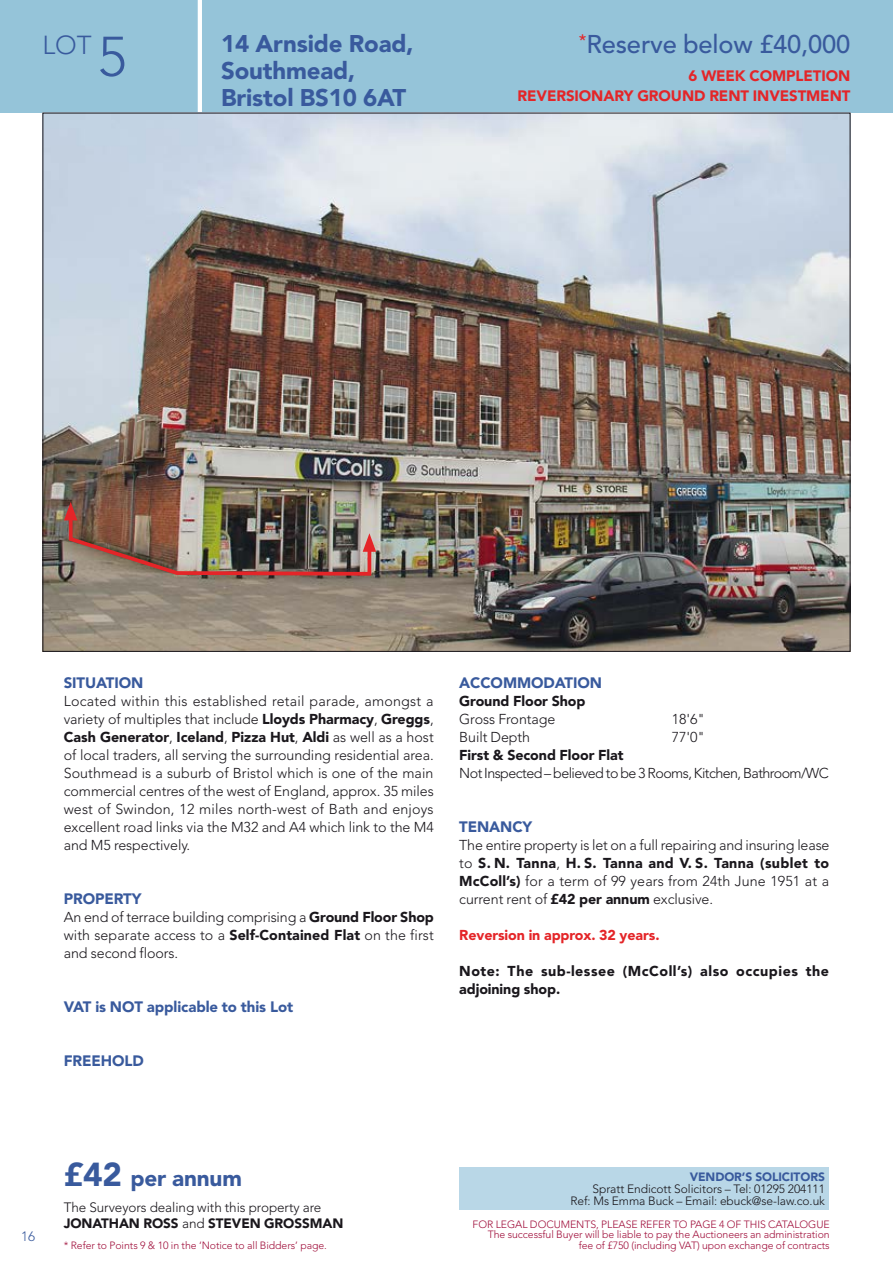
<style>
.page{position:relative;width:893px;height:1263px;background:#fff}
.page>*{position:absolute;margin:0;border:0;box-sizing:border-box;transform-origin:0 0}
.t1{font:300 25.8px "Avenir LT Std";color:#395a9d}
.t2{font:500 25.5px "Avenir LT Std";letter-spacing:-.005em;color:#395a9d}
.t3{font:900 24px/27px "Avenir LT Std";letter-spacing:-.005em;color:#395a9d}
.t4{font:900 22.5px "Avenir LT Std";letter-spacing:-.005em;color:#395a9d}
.t5{font:900 15px "Avenir LT Std";letter-spacing:-.005em;color:#395a9d}
.t6{font:900 15px/19.5px "Avenir LT Std";letter-spacing:-.005em;color:#e42528;text-align:right}
.t7{font:300 14.25px/18px "Avenir LT Std";letter-spacing:-.005em;color:#1a171c;text-align:justify}
.t8{font:900 14.25px/18px "Avenir LT Std";letter-spacing:.035em;color:#1a171c}
.t9{font:300 14.25px "Avenir LT Std";letter-spacing:-.04em;color:#1a171c}
.t10{font:900 14.25px "Avenir LT Std";letter-spacing:-.005em;color:#1a171c}
.t11{font:900 14.25px "Avenir LT Std";letter-spacing:-.005em;color:#e42528}
.t12{font:300 13.5px/16.5px "Avenir LT Std";letter-spacing:-.005em;color:#1a171c}
.t13{font:300 13.5px "Avenir LT Std";color:#395a9d}
.t14{font:300 12px/12px "Avenir LT Std";letter-spacing:-.005em;color:#1a171c;text-align:right}
.t15{font:900 12px "Avenir LT Std";letter-spacing:-.005em;color:#395a9d}
.t16{font:300 10.5px/10.5px "Avenir LT Std";letter-spacing:-.005em;color:#a00f3b;text-align:right}
.s1{font-size:55.5px}
.s2{font-weight:900}
.s3{font-size:33px}
</style>
<div class="page">
<div style="left:0;top:0;width:893px;height:113px;background:#95c4d9"></div>
<hr style="left:198px;top:0;width:4px;height:113px;background:#fff">
<img style="left:45px;top:115px;width:803px;height:535px">
<div style="left:459px;top:1167px;width:370px;height:43px;background:#b9d7e7"></div>
<img style="left:64px;top:502px;width:312px;height:75px">
<h1 class="t1" style="left:43px;top:30px;width:86px">LOT <span class="s1">5</span></h1>
<h3 class="t3" style="left:221px;top:30px;width:194px">14 Arnside Road,<br>Southmead,<br>Bristol BS10 6AT</h3>
<h2 class="t2" style="left:579px;top:30px;width:273px"><sup>*</sup>Reserve below £40,000</h2>
<p class="t6" style="left:518px;top:66px;width:334px">6 WEEK COMPLETION<br>REVERSIONARY GROUND RENT INVESTMENT</p>
<p class="t5" style="left:64px;top:673px;width:81px">SITUATION</p>
<p class="t7" style="left:64px;top:692px;width:372px">Located within this established retail parade, amongst a variety of multiples that include <span class="s2">Lloyds Pharmacy</span>, <span class="s2">Greggs</span>, <span class="s2">Cash Generator</span>, <span class="s2">Iceland</span>, <span class="s2">Pizza Hut</span>, <span class="s2">Aldi</span> as well as a host of local traders, all serving the surrounding residential area.<br>Southmead is a suburb of Bristol which is one of the main commercial centres of the west of England, approx. 35 miles west of Swindon, 12 miles north-west of Bath and enjoys excellent road links via the M32 and A4 which link to the M4 and M5 respectively.</p>
<p class="t5" style="left:64px;top:889px;width:79px">PROPERTY</p>
<p class="t7" style="left:64px;top:908px;width:372px">An end of terrace building comprising a <span class="s2">Ground Floor Shop </span>with separate access to a <span class="s2">Self-Contained Flat</span> on the first and second floors.</p>
<p class="t5" style="left:64px;top:997px;width:231px">VAT is NOT applicable to this Lot</p>
<p class="t5" style="left:64px;top:1051px;width:82px">FREEHOLD</p>
<p class="t5" style="left:459px;top:673px;width:144px">ACCOMMODATION</p>
<p class="t10" style="left:459px;top:692px;width:128px">Ground Floor Shop</p>
<p class="t7" style="left:459px;top:710px;width:98px">Gross Frontage</p>
<p class="t7" style="left:672px;top:710px;width:35px">18'6"</p>
<p class="t7" style="left:459px;top:728px;width:72px">Built Depth</p>
<p class="t7" style="left:672px;top:728px;width:35px">77'0"</p>
<p class="t10" style="left:459px;top:746px;width:166px">First &amp; Second Floor Flat</p>
<p class="t9" style="left:459px;top:764px;width:371px">Not Inspected – believed to be 3 Rooms, Kitchen, Bathroom/WC</p>
<p class="t5" style="left:459px;top:817px;width:75px">TENANCY</p>
<p class="t7" style="left:459px;top:836px;width:372px">The entire property is let on a full repairing and insuring lease to <span class="s2">S. N. Tanna</span>, <span class="s2">H. S. Tanna and V. S. Tanna (sublet to McColl’s)</span> for a term of 99 years from 24th June 1951 at a current rent of <span class="s2">£42 per annum</span> exclusive.</p>
<p class="t11" style="left:459px;top:926px;width:202px">Reversion in approx. 32 years.</p>
<p class="t8" style="left:459px;top:962px;width:371px">Note: The sub-lessee (McColl’s) also occupies the adjoining shop.</p>
<p class="t13" style="left:21px;top:1229px;width:15px">16</p>
<h3 class="t4" style="left:64px;top:1164px;width:180px"><span class="s3">£42</span> per annum</h3>
<p class="t15" style="left:690px;top:1169px;width:137px">VENDOR’S SOLICITORS</p>
<p class="t14" style="left:570px;top:1182px;width:256px">Spratt Endicott Solicitors – Tel: 01295 204111<br>Ref: Ms Emma Buck – Email: ebuck@se-law.co.uk</p>
<p class="t12" style="left:64px;top:1199px;width:281px">The Surveyors dealing with this property are<br><span class="s2">JONATHAN ROSS</span> and <span class="s2">STEVEN GROSSMAN</span></p>
<p class="t16" style="left:473px;top:1219px;width:359px">FOR LEGAL DOCUMENTS, PLEASE REFER TO PAGE 4 OF THIS CATALOGUE<br>The successful Buyer will be liable to pay the Auctioneers an administration</p>
<p class="t16" style="left:64px;top:1240px;width:265px">* Refer to Points 9 &amp; 10 in the ‘Notice to all Bidders’ page.</p>
<p class="t16" style="left:579px;top:1240px;width:252px">fee of £750 (including VAT) upon exchange of contracts</p>
</div>
